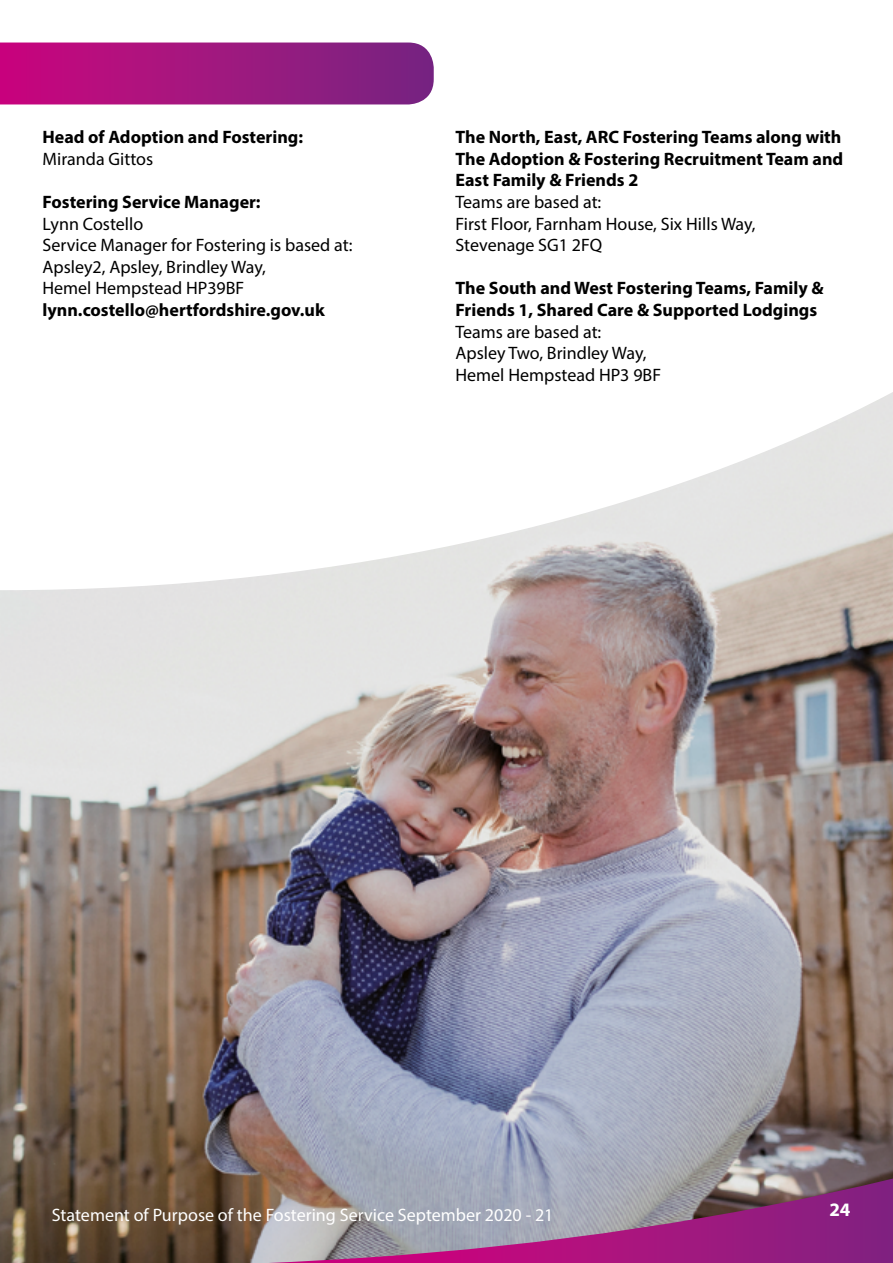
<style>
.page{position:relative;width:893px;height:1263px;background:#fff}
.page>*{position:absolute;margin:0;border:0;box-sizing:border-box;transform-origin:0 0}
.t1{font:700 19.05px "Myriad Pro";color:#fff}
.Body_text{font:700 18px/21.6px "Myriad Pro";color:#000}
.Body_text-2{font:18px/21.6px "Myriad Pro";color:#000}
.t2{font:18px "Myriad Pro";color:#fff}
.s1{font-weight:400}
</style>
<div class="page">
<svg style="left:0;top:43px;width:434px;height:61px;background:#a1177f"></svg>
<img style="left:0;top:392px;width:893px;height:871px">
<svg style="left:268px;top:1178px;width:625px;height:85px;background:#9d6b96"></svg>
<p class="Body_text" style="left:43px;top:126px;width:262px">Head of Adoption and Fostering:<br><span class="s1">Miranda Gittos</span></p>
<p class="Body_text" style="left:43px;top:191px;width:220px">Fostering Service Manager:<br><span class="s1">Lynn Costello</span></p>
<p class="Body_text-2" style="left:43px;top:234px;width:311px">Service Manager for Fostering is based at:<br>Apsley2, Apsley, Brindley Way,<br>Hemel Hempstead HP39BF</p>
<p class="Body_text" style="left:43px;top:299px;width:284px">lynn.costello@hertfordshire.gov.uk</p>
<p class="Body_text" style="left:455px;top:126px;width:389px">The North, East, ARC Fostering Teams along with<br>The Adoption &amp; Fostering Recruitment Team and<br>East Family &amp; Friends 2<br><span class="s1">Teams are based at:<br>First Floor, Farnham House, Six Hills Way,<br>Stevenage SG1 2FQ</span></p>
<p class="Body_text" style="left:455px;top:277px;width:370px">The South and West Fostering Teams, Family &amp;<br>Friends 1, Shared Care &amp; Supported Lodgings</p>
<p class="Body_text-2" style="left:455px;top:320px;width:207px">Teams are based at:<br>Apsley Two, Brindley Way,<br>Hemel Hempstead HP3 9BF</p>
<p class="t2" style="left:52px;top:1204px;width:503px">Statement of Purpose of the Fostering Service September 2020 - 21</p>
<p class="t1" style="left:829px;top:1197px;width:23px">24</p>
</div>
